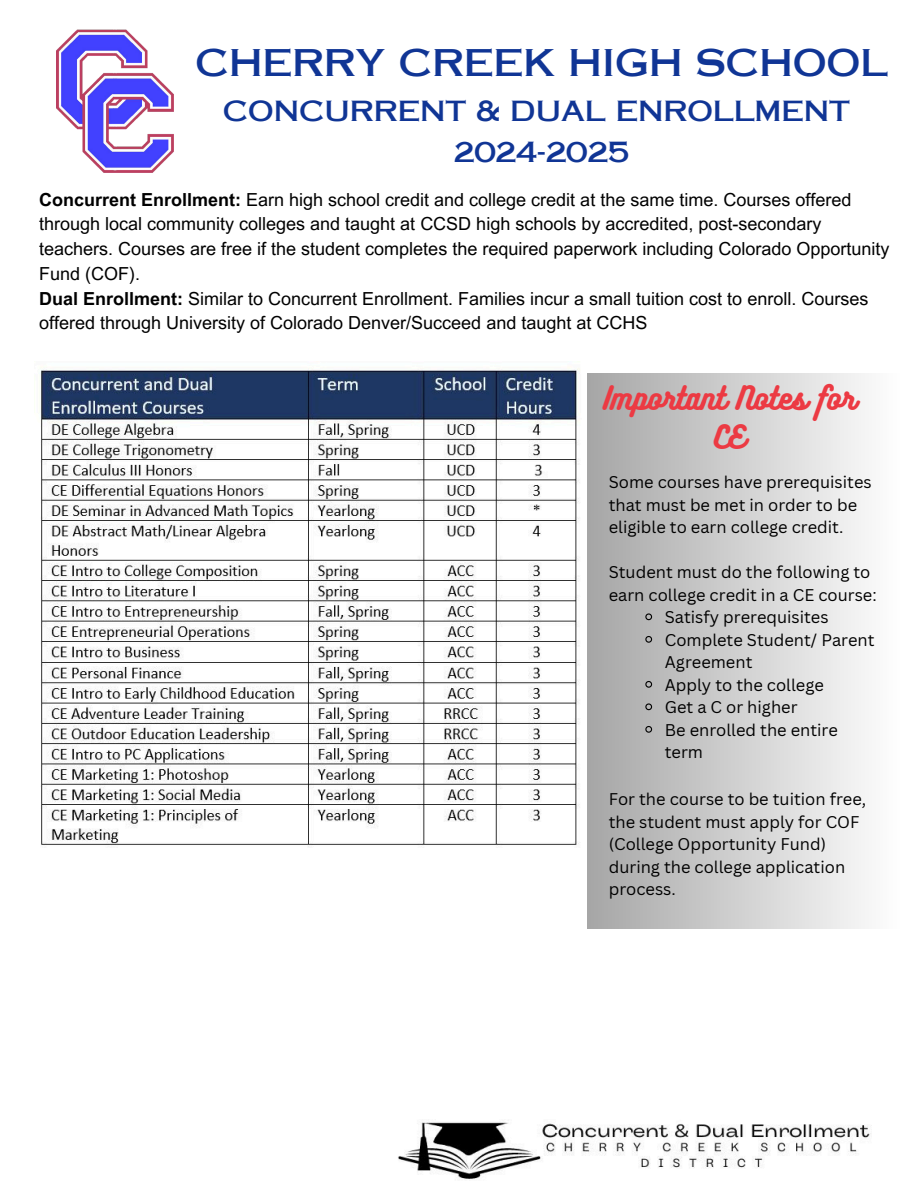
<style>
.page{position:relative;width:918px;height:1188px;background:#fff}
.page>*{position:absolute;margin:0;border:0;box-sizing:border-box;transform-origin:0 0}
.t1{font:36.6px "Copperplate Gothic LT Pro 31 AB";letter-spacing:-.025em;color:#103595}
.t2{font:28.8px/39.5px "Bukhari Script";color:#ec3a43;text-align:center}
.t3{font:27.6px/40.5px "Copperplate Gothic LT Pro 31 AB";letter-spacing:-.025em;color:#103595;text-align:center}
.t4{font:18px/24.8px "Arial MT Pro";color:#000}
.t5{font:16.5px/22.5px "Canva Sans";color:#000}
.s1{font-weight:700}
</style>
<div class="page">
<img style="left:398px;top:1122px;width:474px;height:57px">
<img style="left:57px;top:29px;width:117px;height:143px">
<div style="left:588px;top:374px;width:312px;height:554px;background:linear-gradient(to right,#a6a6a6,#fefefe)"></div>
<img style="left:40px;top:367px;width:540px;height:480px">
<svg style="left:645px;top:613px;width:8px;height:8px"></svg>
<svg style="left:645px;top:635px;width:8px;height:9px"></svg>
<svg style="left:645px;top:680px;width:8px;height:9px"></svg>
<svg style="left:645px;top:703px;width:8px;height:8px"></svg>
<svg style="left:645px;top:725px;width:8px;height:9px"></svg>
<p class="t1" style="left:195px;top:49px;width:695px">CHERRY CREEK HIGH SCHOOL</p>
<p class="t3" style="left:223px;top:94px;width:629px">CONCURRENT &amp; DUAL ENROLLMENT<br>2024-2025</p>
<p class="t4" style="left:39px;top:189px;width:852px"><span class="s1">Concurrent Enrollment:</span> Earn high school credit and college credit at the same time. Courses offered through local community colleges and taught at CCSD high schools by accredited, post-secondary teachers. Courses are free if the student completes the required paperwork including Colorado Opportunity Fund (COF).</p>
<p class="t4" style="left:39px;top:288px;width:831px"><span class="s1">Dual Enrollment:</span> Similar to Concurrent Enrollment. Families incur a small tuition cost to enroll. Courses offered through University of Colorado Denver/Succeed and taught at CCHS</p>
<p class="t2" style="left:603px;top:377px;width:254px">Important Notes for<br>CE</p>
<p class="t5" style="left:609px;top:470px;width:264px">Some courses have prerequisites that must be met in order to be eligible to earn college credit.</p>
<h2 class="t5" style="left:609px;top:560px;width:269px">Student must do the following to earn college credit in a CE course:</h2>
<p class="t5" style="left:665px;top:605px;width:165px">Satisfy prerequisites</p>
<p class="t5" style="left:665px;top:628px;width:211px">Complete Student/ Parent<br>Agreement</p>
<p class="t5" style="left:665px;top:673px;width:161px">Apply to the college</p>
<p class="t5" style="left:665px;top:695px;width:134px">Get a C or higher</p>
<p class="t5" style="left:665px;top:718px;width:175px">Be enrolled the entire term</p>
<p class="t5" style="left:609px;top:788px;width:259px">For the course to be tuition free, the student must apply for COF (College Opportunity Fund) during the college application process.</p>
</div>
